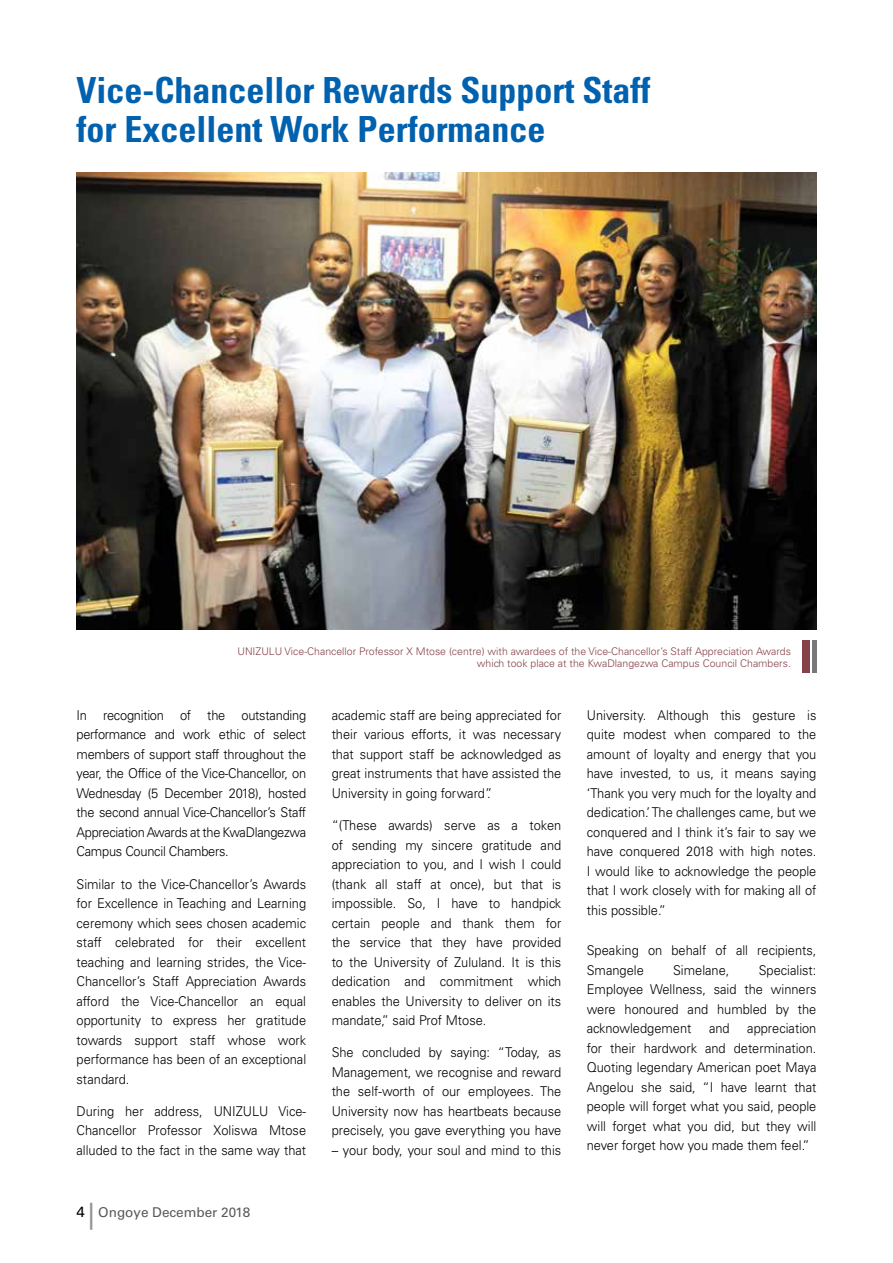
<style>
.page{position:relative;width:893px;height:1263px;background:#fff}
.page>*{position:absolute;margin:0;border:0;box-sizing:border-box;transform-origin:0 0}
.t1{font:700 condensed 36px/39px "Univers LT Std";color:#0061af}
.t2{font:300 13.5px/19.5px "Univers LT Std";color:#000;text-align:justify;scale:.95 1}
.t3{font:13.5px "Univers LT Std";color:#58595b}
.t4{font:300 10.5px/12.6px "Univers LT Std";color:#85424a;text-align:right}
.s1{font-size:14.7px;color:#000}
.s2{font-size:27px;color:#939598}
</style>
<div class="page">
<img style="left:76px;top:172px;width:740px;height:458px">
<div style="left:802px;top:640px;width:7px;height:33px;background:#85424a"></div>
<hr style="left:812px;top:640px;width:4px;height:33px;background:#78787a">
<h1 class="t1" style="left:77px;top:70px;width:576px">Vice-Chancellor Rewards Support Staff for Excellent Work Performance</h1>
<p class="t4" style="left:237px;top:645px;width:555px">UNIZULU Vice-Chancellor Professor X Mtose (centre) with awardees of the Vice-Chancellor’s Staff Appreciation Awards which took place at the KwaDlangezwa Campus Council Chambers.</p>
<p class="t2" style="left:77px;top:705px;width:243px">In recognition of the outstanding performance and work ethic of select members of support staff throughout the year, the Office of the Vice-Chancellor, on Wednesday (5 December 2018), hosted the second annual Vice-Chancellor’s Staff Appreciation Awards at the KwaDlangezwa Campus Council Chambers.</p>
<p class="t2" style="left:77px;top:874px;width:243px">Similar to the Vice-Chancellor’s Awards for Excellence in Teaching and Learning ceremony which sees chosen academic staff celebrated for their excellent teaching and learning strides, the Vice-Chancellor’s Staff Appreciation Awards afford the Vice-Chancellor an equal opportunity to express her gratitude towards support staff whose work performance has been of an exceptional standard.</p>
<p class="t2" style="left:77px;top:1101px;width:243px">During her address, UNIZULU Vice-Chancellor Professor Xoliswa Mtose alluded to the fact in the same way that</p>
<p class="t3" style="left:76px;top:1204px;width:175px"><span class="s1">4</span> <span class="s2">|</span> Ongoye December 2018</p>
<p class="t2" style="left:332px;top:705px;width:243px">academic staff are being appreciated for their various efforts, it was necessary that support staff be acknowledged as great instruments that have assisted the University in going forward”.</p>
<p class="t2" style="left:332px;top:815px;width:243px">“(These awards) serve as a token of sending my sincere gratitude and appreciation to you, and I wish I could (thank all staff at once), but that is impossible. So, I have to handpick certain people and thank them for the service that they have provided to the University of Zululand. It is this dedication and commitment which enables the University to deliver on its mandate,” said Prof Mtose.</p>
<p class="t2" style="left:332px;top:1043px;width:243px">She concluded by saying: “Today, as Management, we recognise and reward the self-worth of our employees. The University now has heartbeats because precisely, you gave everything you have</p>
<p class="t2" style="left:332px;top:1140px;width:243px">– your body, your soul and mind to this</p>
<p class="t2" style="left:587px;top:705px;width:243px">University. Although this gesture is quite modest when compared to the amount of loyalty and energy that you have invested, to us, it means saying ‘Thank you very much for the loyalty and dedication.’ The challenges came, but we conquered and I think it’s fair to say we have conquered 2018 with high notes.<br>I would like to acknowledge the people that I work closely with for making all of this possible.”</p>
<p class="t2" style="left:587px;top:941px;width:243px">Speaking on behalf of all recipients,<br>Smangele</p>
<p class="t2" style="left:587px;top:960px;width:243px;text-indent:172px">Specialist:<br>Employee Wellness, said the winners were honoured and humbled by the acknowledgement</p>
<p class="t2" style="left:673px;top:960px;width:61px">Simelane,</p>
<p class="t2" style="left:587px;top:1019px;width:243px;text-indent:160px">appreciation for their hardwork and determination.<br>Quoting legendary American poet Maya Angelou she said, “I have learnt that people will forget what you said, people will forget what you did, but they will never forget how you made them feel.”</p>
<p class="t2" style="left:709px;top:1019px;width:23px">and</p>
</div>
